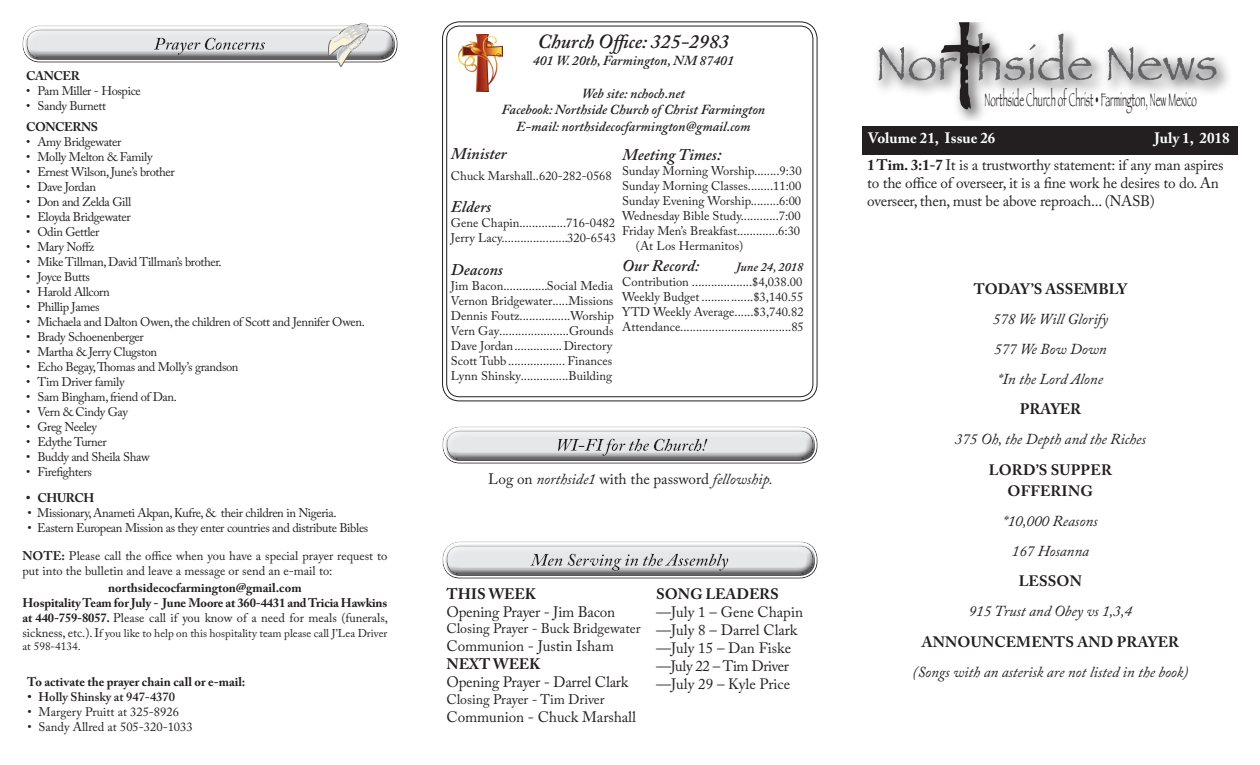
<style>
.page{position:relative;width:1260px;height:765px;background:#fff}
.page>*{position:absolute;margin:0;border:0;box-sizing:border-box;transform-origin:0 0}
.t1{font:italic 600 20px "Adobe Caslon Pro";color:#231f20}
.t2{font:19.38px "Papyrus";color:#231f20;scale:.46 1}
.t3{font:italic 600 16.25px "Adobe Caslon Pro";color:#231f20}
.t4{font:15.12px/18px "Adobe Caslon Pro";letter-spacing:-.01em;color:#231f20}
.BOLD_CAPS{font:italic 15.12px "Adobe Caslon Pro";color:#231f20}
.BOLD_CAPS-2{font:700 15.12px "Adobe Caslon Pro";color:#231f20}
.BOLD_CAPS-3{font:700 15px "Adobe Caslon Pro";letter-spacing:.015em;color:#231f20}
.t5{font:15px "Adobe Caslon Pro";color:#231f20}
.t6{font:700 15px "Adobe Caslon Pro";color:#fff}
.t7{font:15px "Adobe Caslon Pro";letter-spacing:-.03em;color:#231f20}
.t8{font:13.88px "Adobe Caslon Pro";color:#231f20}
.t9{font:italic 600 13.75px "Adobe Caslon Pro";color:#231f20}
.t10{font:12.5px/15px "Adobe Caslon Pro";color:#231f20}
.t11{font:12.5px "Adobe Caslon Pro";letter-spacing:-.02em;color:#231f20}
.t12{font:700 12.5px/15px "Adobe Caslon Pro";letter-spacing:-.01em;color:#231f20}
.t13{font:600 12.5px "Adobe Caslon Pro";color:#231f20}
.t14{font:italic 600 12.5px "Adobe Caslon Pro";color:#231f20}
.t15{font:700 12.5px "Adobe Caslon Pro";letter-spacing:-.03em;color:#231f20}
.t16{font:11.25px/12.5px "Adobe Caslon Pro";color:#231f20}
.s1{font-weight:700}
.s2{font-weight:400}
.s3{font-size:12.5px}
.s4{font-size:17.5px}
.s5{font-style:normal}
</style>
<div class="page">
<svg style="left:22px;top:24px;width:376px;height:43px"></svg>
<img style="left:958px;top:109px;width:25px;height:12px">
<img style="left:877px;top:54px;width:1px;height:29px">
<img style="left:1092px;top:57px;width:5px;height:34px">
<svg style="left:878px;top:22px;width:214px;height:87px"></svg>
<img style="left:1097px;top:50px;width:30px;height:39px">
<img style="left:1185px;top:57px;width:43px;height:36px">
<svg style="left:1108px;top:47px;width:109px;height:33px"></svg>
<div style="left:863px;top:126px;width:375px;height:29px;background:#231f20"></div>
<div style="left:446px;top:26px;width:367px;height:371px;border:1px solid #231f20;border-radius:13px"></div>
<img style="left:458px;top:34px;width:45px;height:58px">
<div style="left:438px;top:430px;width:389px;height:43px;background:#231f20;opacity:.75"></div>
<div style="left:438px;top:545px;width:389px;height:43px;background:#231f20;opacity:.75"></div>
<p class="t12" style="left:26px;top:69px;width:55px">CANCER</p>
<p class="t11" style="left:26px;top:84px;width:116px">• Pam Miller - Hospice</p>
<p class="t11" style="left:26px;top:99px;width:81px">• Sandy Burnett</p>
<p class="t15" style="left:26px;top:119px;width:73px">CONCERNS</p>
<p class="t11" style="left:26px;top:134px;width:97px">• Amy Bridgewater</p>
<p class="t11" style="left:26px;top:149px;width:128px">• Molly Melton &amp; Family</p>
<p class="t11" style="left:26px;top:164px;width:150px">• Ernest Wilson, June’s brother</p>
<p class="t11" style="left:26px;top:179px;width:71px">• Dave Jordan</p>
<p class="t11" style="left:26px;top:194px;width:107px">• Don and Zelda Gill</p>
<p class="t11" style="left:26px;top:209px;width:106px">• Eloyda Bridgewater</p>
<p class="t11" style="left:26px;top:224px;width:75px">• Odin Gettler</p>
<p class="t11" style="left:26px;top:239px;width:69px">• Mary Noffz</p>
<p class="t11" style="left:26px;top:254px;width:197px">• Mike Tillman, David Tillman’s brother.</p>
<p class="t11" style="left:26px;top:269px;width:65px">• Joyce Butts</p>
<p class="t11" style="left:26px;top:284px;width:85px">• Harold Allcorn</p>
<p class="t11" style="left:26px;top:299px;width:75px">• Phillip James</p>
<p class="t11" style="left:26px;top:314px;width:340px">• Michaela and Dalton Owen, the children of Scott and Jennifer Owen.</p>
<p class="t11" style="left:26px;top:329px;width:119px">• Brady Schoenenberger</p>
<p class="t11" style="left:26px;top:344px;width:132px">• Martha &amp; Jerry Clugston</p>
<p class="t11" style="left:26px;top:359px;width:214px">• Echo Begay, Thomas and Molly’s grandson</p>
<p class="t11" style="left:26px;top:374px;width:100px">• Tim Driver family</p>
<p class="t11" style="left:26px;top:389px;width:152px">• Sam Bingham, friend of Dan.</p>
<p class="t11" style="left:26px;top:404px;width:103px">• Vern &amp; Cindy Gay</p>
<p class="t11" style="left:26px;top:419px;width:72px">• Greg Neeley</p>
<p class="t11" style="left:26px;top:434px;width:82px">• Edythe Turner</p>
<p class="t11" style="left:26px;top:449px;width:125px">• Buddy and Sheila Shaw</p>
<p class="t11" style="left:26px;top:464px;width:67px">• Firefighters</p>
<p class="t12" style="left:26px;top:490px;width:70px">• CHURCH</p>
<p class="t11" style="left:27px;top:506px;width:311px">• Missionary, Anameti Akpan, Kufre, &amp; their children in Nigeria.</p>
<p class="t11" style="left:27px;top:521px;width:342px">• Eastern European Mission as they enter countries and distribute Bibles</p>
<p class="t10" style="left:22px;top:548px;width:366px"><span class="s1">NOTE:</span> Please call the office when you have a special prayer request to put into the bulletin and leave a message or send an e-mail to:</p>
<p class="t12" style="left:108px;top:580px;width:195px">northsidecocfarmington@gmail.com</p>
<p class="t12" style="left:22px;top:595px;width:367px">Hospitality Team for July - June Moore at 360-4431 and Tricia Hawkins at 440-759-8057. <span class="s2">Please call if you know of a need for meals (funerals,</span></p>
<p class="t16" style="left:22px;top:627px;width:366px"><span class="s3">sickness, etc.). I</span>f you like to help on this hospitality team please call J’Lea Driver at 598-4134.</p>
<p class="t12" style="left:27px;top:674px;width:220px">To activate the prayer chain call or e-mail:</p>
<p class="t13" style="left:27px;top:689px;width:149px">• Holly Shinsky at 947-4370</p>
<p class="t10" style="left:27px;top:704px;width:153px">• Margery Pruitt at 325-8926</p>
<p class="t10" style="left:27px;top:719px;width:167px">• Sandy Allred at 505-320-1033</p>
<p class="t1" style="left:538px;top:30px;width:193px">Church Office: 325-2983</p>
<p class="t9" style="left:533px;top:52px;width:203px">401 W. 20th, Farmington, NM 87401</p>
<p class="t9" style="left:582px;top:85px;width:104px">Web site: nchoch.net</p>
<p class="t9" style="left:502px;top:102px;width:265px">Facebook: Northside Church of Christ Farmington</p>
<p class="t9" style="left:516px;top:118px;width:236px">E-mail: northsidecocfarmington@gmail.com</p>
<p class="t3" style="left:451px;top:144px;width:57px">Minister</p>
<p class="t10" style="left:451px;top:168px;width:162px">Chuck Marshall..620-282-0568</p>
<p class="t3" style="left:451px;top:197px;width:42px">Elders</p>
<p class="t10" style="left:451px;top:215px;width:166px">Gene Chapin...............716-0482</p>
<p class="t10" style="left:451px;top:230px;width:167px">Jerry Lacy.....................320-6543</p>
<p class="t3" style="left:451px;top:260px;width:54px">Deacons</p>
<p class="t10" style="left:451px;top:278px;width:164px">Jim Bacon..............Social Media</p>
<p class="t10" style="left:451px;top:293px;width:164px">Vernon Bridgewater.....Missions</p>
<p class="t10" style="left:451px;top:308px;width:164px">Dennis Foutz................Worship</p>
<p class="t10" style="left:451px;top:323px;width:164px">Vern Gay......................Grounds</p>
<p class="t10" style="left:451px;top:338px;width:163px">Dave Jordan...............Directory</p>
<p class="t10" style="left:451px;top:353px;width:163px">Scott Tubb .................. Finances</p>
<p class="t10" style="left:451px;top:368px;width:163px">Lynn Shinsky...............Building</p>
<p class="t3" style="left:622px;top:145px;width:101px">Meeting Times<span class="s4">:</span></p>
<p class="t10" style="left:622px;top:163px;width:181px">Sunday Morning Worship........9:30</p>
<p class="t10" style="left:622px;top:178px;width:181px">Sunday Morning Classes........11:00</p>
<p class="t10" style="left:622px;top:193px;width:181px">Sunday Evening Worship.........6:00</p>
<p class="t10" style="left:622px;top:208px;width:180px">Wednesday Bible Study............7:00</p>
<p class="t10" style="left:622px;top:223px;width:179px">Friday Men’s Breakfast.............6:30</p>
<p class="t10" style="left:636px;top:238px;width:109px">(At Los Hermanitos)</p>
<p class="t3" style="left:622px;top:256px;width:78px">Our Record:</p>
<p class="t14" style="left:736px;top:259px;width:69px">June 24, 2018</p>
<p class="t10" style="left:622px;top:274px;width:182px">Contribution ...................$4,038.00</p>
<p class="t10" style="left:622px;top:289px;width:183px">Weekly Budget ................$3,140.55</p>
<p class="t10" style="left:622px;top:304px;width:183px">YTD Weekly Average......$3,740.82</p>
<p class="t10" style="left:622px;top:319px;width:183px">Attendance...................................85</p>
<p class="BOLD_CAPS" style="left:488px;top:470px;width:287px"><span class="s5">Log on</span> northside1 <span class="s5">with the password</span> fellowship.</p>
<p class="BOLD_CAPS-2" style="left:447px;top:584px;width:91px">THIS WEEK</p>
<p class="t4" style="left:447px;top:602px;width:170px">Opening Prayer - Jim Bacon</p>
<p class="t8" style="left:447px;top:620px;width:195px">Closing Prayer - Buck Bridgewater</p>
<p class="t4" style="left:447px;top:637px;width:169px">Communion - Justin Isham</p>
<p class="BOLD_CAPS-2" style="left:447px;top:655px;width:95px">NEXT WEEK</p>
<p class="t4" style="left:447px;top:673px;width:183px">Opening Prayer - Darrel Clark</p>
<p class="t8" style="left:447px;top:691px;width:160px">Closing Prayer - Tim Driver</p>
<p class="t4" style="left:447px;top:707px;width:191px">Communion - Chuck Marshall</p>
<p class="BOLD_CAPS-3" style="left:656px;top:585px;width:124px">SONG LEADERS</p>
<p class="t5" style="left:656px;top:603px;width:148px">—July 1 – Gene Chapin</p>
<p class="t5" style="left:656px;top:621px;width:143px">—July 8 – Darrel Clark</p>
<p class="t5" style="left:656px;top:639px;width:136px">—July 15 – Dan Fiske</p>
<p class="t7" style="left:656px;top:657px;width:134px">—July 22 – Tim Driver</p>
<p class="t5" style="left:656px;top:675px;width:135px">—July 29 – Kyle Price</p>
<p class="t2" style="left:985px;top:88px;width:463px">Northside Church of Christ • Farmington, New Mexico</p>
<p class="t6" style="left:868px;top:129px;width:129px">Volume 21, Issue 26</p>
<p class="t6" style="left:1155px;top:129px;width:76px">July 1, 2018</p>
<p class="t4" style="left:867px;top:156px;width:358px"><span class="s1">1 Tim. 3:1-7</span> It is a trustworthy statement: if any man aspires to the office of overseer, it is a fine work he desires to do. An overseer, then, must be above reproach... (NASB)</p>
<p class="BOLD_CAPS-3" style="left:974px;top:280px;width:155px">TODAY’S ASSEMBLY</p>
<p class="BOLD_CAPS" style="left:993px;top:310px;width:117px">578 We Will Glorify</p>
<p class="BOLD_CAPS" style="left:994px;top:340px;width:114px">577 We Bow Down</p>
<p class="BOLD_CAPS" style="left:998px;top:370px;width:107px">*In the Lord Alone</p>
<p class="BOLD_CAPS-2" style="left:1020px;top:400px;width:63px">PRAYER</p>
<p class="BOLD_CAPS" style="left:955px;top:430px;width:192px">375 Oh, the Depth and the Riches</p>
<p class="BOLD_CAPS-3" style="left:989px;top:461px;width:125px">LORD’S SUPPER</p>
<p class="BOLD_CAPS-3" style="left:1008px;top:482px;width:87px">OFFERING</p>
<p class="BOLD_CAPS" style="left:1003px;top:512px;width:96px">*10,000 Reasons</p>
<p class="BOLD_CAPS" style="left:1012px;top:542px;width:79px">167 Hosanna</p>
<p class="BOLD_CAPS-3" style="left:1019px;top:572px;width:65px">LESSON</p>
<p class="BOLD_CAPS" style="left:969px;top:602px;width:165px">915 Trust and Obey vs 1,3,4</p>
<p class="BOLD_CAPS-3" style="left:922px;top:633px;width:259px">ANNOUNCEMENTS AND PRAYER</p>
<p class="BOLD_CAPS" style="left:913px;top:663px;width:277px">(Songs with an asterisk are not listed in the book)</p>
</div>
